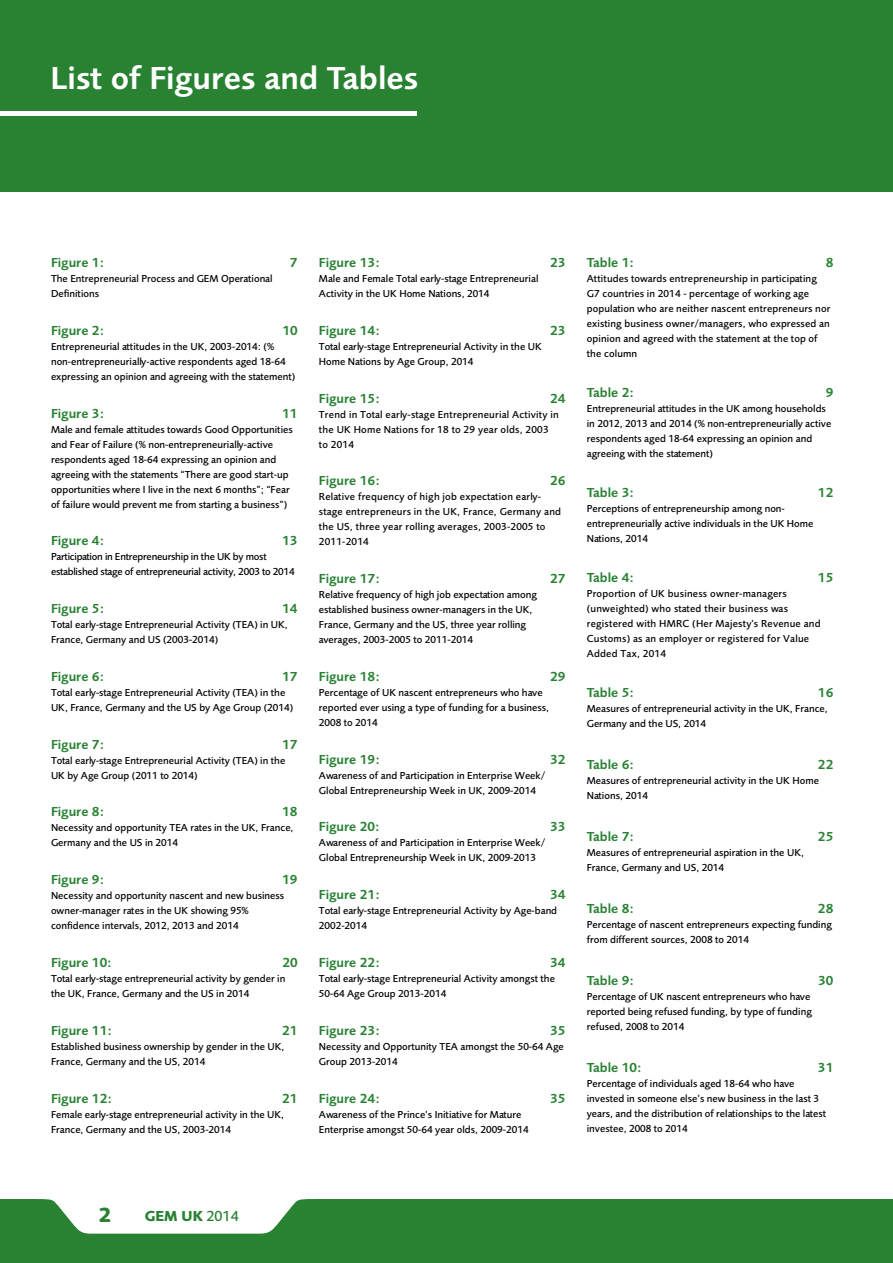
<style>
.page{position:relative;width:893px;height:1263px;background:#fff}
.page>*{position:absolute;margin:0;border:0;box-sizing:border-box;transform-origin:0 0}
.t1{font:600 33px "Foundry Sans";color:#fff}
.t2{font:700 21px "Foundry Sans";color:#288232}
.t3{font:700 15px "Foundry Sans";color:#288232}
.t4{font:600 13.5px "Foundry Sans";color:#288232}
.t5{font:500 10.5px/15px "Foundry Sans";color:#000}
.t6{font:500 10.5px/15px "Foundry Sans";letter-spacing:.02em;color:#000}
.t7{font:500 10.5px/15px "Foundry Sans";letter-spacing:-.02em;color:#000}
.s1{font-weight:500}
</style>
<div class="page">
<div style="left:0;top:1199px;width:893px;height:64px;background:#288232"></div>
<svg style="left:36px;top:1199px;width:278px;height:34px"></svg>
<div style="left:0;top:0;width:893px;height:191px;background:#288232"></div>
<hr style="left:0;top:111px;width:416px;height:4px;background:#fff">
<h1 class="t1" style="left:51px;top:58px;width:369px">List of Figures and Tables</h1>
<p class="t4" style="left:51px;top:255px;width:55px">Figure 1:</p>
<p class="t4" style="left:290px;top:255px;width:9px">7</p>
<p class="t5" style="left:51px;top:271px;width:223px">The Entrepreneurial Process and GEM Operational<br>Definitions</p>
<p class="t4" style="left:51px;top:322px;width:55px">Figure 2:</p>
<p class="t4" style="left:282px;top:322px;width:17px">10</p>
<p class="t5" style="left:51px;top:339px;width:246px">Entrepreneurial attitudes in the UK, 2003-2014: (% non-entrepreneurially-active respondents aged 18-64 expressing an opinion and agreeing with the statement)</p>
<p class="t4" style="left:51px;top:405px;width:55px">Figure 3:</p>
<p class="t4" style="left:282px;top:405px;width:17px">11</p>
<p class="t5" style="left:51px;top:422px;width:243px">Male and female attitudes towards Good Opportunities and Fear of Failure (% non-entrepreneurially-active respondents aged 18-64 expressing an opinion and agreeing with the statements “There are good start-up opportunities where I live in the next 6 months”; “Fear of failure would prevent me from starting a business”)</p>
<p class="t4" style="left:51px;top:533px;width:55px">Figure 4:</p>
<p class="t4" style="left:282px;top:533px;width:17px">13</p>
<p class="t7" style="left:51px;top:549px;width:245px">Participation in Entrepreneurship in the UK by most established stage of entrepreneurial activity, 2003 to 2014</p>
<p class="t4" style="left:51px;top:601px;width:55px">Figure 5:</p>
<p class="t4" style="left:282px;top:601px;width:17px">14</p>
<p class="t5" style="left:51px;top:617px;width:238px">Total early-stage Entrepreneurial Activity (TEA) in UK,<br>France, Germany and US (2003-2014)</p>
<p class="t4" style="left:51px;top:668px;width:55px">Figure 6:</p>
<p class="t4" style="left:282px;top:668px;width:17px">17</p>
<p class="t5" style="left:51px;top:685px;width:244px">Total early-stage Entrepreneurial Activity (TEA) in the<br>UK, France, Germany and the US by Age Group (2014)</p>
<p class="t4" style="left:51px;top:736px;width:55px">Figure 7:</p>
<p class="t4" style="left:282px;top:736px;width:17px">17</p>
<p class="t5" style="left:51px;top:753px;width:236px">Total early-stage Entrepreneurial Activity (TEA) in the<br>UK by Age Group (2011 to 2014)</p>
<p class="t4" style="left:51px;top:804px;width:55px">Figure 8:</p>
<p class="t4" style="left:282px;top:804px;width:17px">18</p>
<p class="t5" style="left:51px;top:820px;width:244px">Necessity and opportunity TEA rates in the UK, France,<br>Germany and the US in 2014</p>
<p class="t4" style="left:51px;top:872px;width:55px">Figure 9:</p>
<p class="t4" style="left:282px;top:872px;width:17px">19</p>
<p class="t5" style="left:51px;top:888px;width:235px">Necessity and opportunity nascent and new business owner-manager rates in the UK showing 95% confidence intervals, 2012, 2013 and 2014</p>
<p class="t4" style="left:51px;top:955px;width:62px">Figure 10:</p>
<p class="t4" style="left:282px;top:955px;width:17px">20</p>
<p class="t5" style="left:51px;top:971px;width:236px">Total early-stage entrepreneurial activity by gender in the UK, France, Germany and the US in 2014</p>
<p class="t4" style="left:51px;top:1022px;width:62px">Figure 11:</p>
<p class="t4" style="left:282px;top:1022px;width:17px">21</p>
<p class="t5" style="left:51px;top:1039px;width:235px">Established business ownership by gender in the UK,<br>France, Germany and the US, 2014</p>
<p class="t4" style="left:51px;top:1090px;width:62px">Figure 12:</p>
<p class="t4" style="left:282px;top:1090px;width:17px">21</p>
<p class="t5" style="left:51px;top:1106px;width:235px">Female early-stage entrepreneurial activity in the UK,<br>France, Germany and the US, 2003-2014</p>
<p class="t4" style="left:319px;top:255px;width:62px">Figure 13:</p>
<p class="t4" style="left:550px;top:255px;width:17px">23</p>
<p class="t5" style="left:319px;top:271px;width:221px">Male and Female Total early-stage Entrepreneurial<br>Activity in the UK Home Nations, 2014</p>
<p class="t4" style="left:319px;top:322px;width:62px">Figure 14:</p>
<p class="t4" style="left:550px;top:322px;width:17px">23</p>
<p class="t5" style="left:319px;top:339px;width:224px">Total early-stage Entrepreneurial Activity in the UK<br>Home Nations by Age Group, 2014</p>
<p class="t4" style="left:319px;top:390px;width:62px">Figure 15:</p>
<p class="t4" style="left:550px;top:390px;width:17px">24</p>
<p class="t6" style="left:319px;top:407px;width:241px">Trend in Total early-stage Entrepreneurial Activity in the UK Home Nations for 18 to 29 year olds, 2003 to 2014</p>
<p class="t4" style="left:319px;top:473px;width:62px">Figure 16:</p>
<p class="t4" style="left:550px;top:473px;width:17px">26</p>
<p class="t6" style="left:319px;top:489px;width:244px">Relative frequency of high job expectation early&shy;stage entrepreneurs in the UK, France, Germany and the US, three year rolling averages, 2003-2005 to 2011-2014</p>
<p class="t4" style="left:319px;top:571px;width:62px">Figure 17:</p>
<p class="t4" style="left:550px;top:571px;width:17px">27</p>
<p class="t5" style="left:319px;top:587px;width:219px">Relative frequency of high job expectation among established business owner-managers in the UK, France, Germany and the US, three year rolling averages, 2003-2005 to 2011-2014</p>
<p class="t4" style="left:319px;top:668px;width:62px">Figure 18:</p>
<p class="t4" style="left:550px;top:668px;width:17px">29</p>
<p class="t5" style="left:319px;top:685px;width:232px">Percentage of UK nascent entrepreneurs who have reported ever using a type of funding for a business,<br>2008 to 2014</p>
<p class="t4" style="left:319px;top:751px;width:62px">Figure 19:</p>
<p class="t4" style="left:550px;top:751px;width:17px">32</p>
<p class="t5" style="left:319px;top:768px;width:228px">Awareness of and Participation in Enterprise Week/<br>Global Entrepreneurship Week in UK, 2009-2014</p>
<p class="t4" style="left:319px;top:819px;width:62px">Figure 20:</p>
<p class="t4" style="left:550px;top:819px;width:17px">33</p>
<p class="t5" style="left:319px;top:835px;width:228px">Awareness of and Participation in Enterprise Week/<br>Global Entrepreneurship Week in UK, 2009-2013</p>
<p class="t4" style="left:319px;top:887px;width:62px">Figure 21:</p>
<p class="t4" style="left:550px;top:887px;width:17px">34</p>
<p class="t5" style="left:319px;top:903px;width:240px">Total early-stage Entrepreneurial Activity by Age-band<br>2002-2014</p>
<p class="t4" style="left:319px;top:955px;width:62px">Figure 22:</p>
<p class="t4" style="left:550px;top:955px;width:17px">34</p>
<p class="t5" style="left:319px;top:971px;width:238px">Total early-stage Entrepreneurial Activity amongst the<br>50-64 Age Group 2013-2014</p>
<p class="t4" style="left:319px;top:1022px;width:62px">Figure 23:</p>
<p class="t4" style="left:550px;top:1022px;width:17px">35</p>
<p class="t5" style="left:319px;top:1039px;width:246px">Necessity and Opportunity TEA amongst the 50-64 Age<br>Group 2013-2014</p>
<p class="t4" style="left:319px;top:1090px;width:62px">Figure 24:</p>
<p class="t4" style="left:550px;top:1090px;width:17px">35</p>
<p class="t5" style="left:319px;top:1106px;width:211px">Awareness of the Prince’s Initiative for Mature<br>Enterprise amongst 50-64 year olds, 2009-2014</p>
<p class="t4" style="left:587px;top:255px;width:49px">Table 1:</p>
<p class="t4" style="left:826px;top:255px;width:9px">8</p>
<p class="t5" style="left:587px;top:271px;width:245px">Attitudes towards entrepreneurship in participating G7 countries in 2014 - percentage of working age population who are neither nascent entrepreneurs nor existing business owner/managers, who expressed an opinion and agreed with the statement at the top of the column</p>
<p class="t4" style="left:587px;top:385px;width:49px">Table 2:</p>
<p class="t4" style="left:826px;top:385px;width:9px">9</p>
<p class="t5" style="left:587px;top:401px;width:246px">Entrepreneurial attitudes in the UK among households in 2012, 2013 and 2014 (% non-entrepreneurially active respondents aged 18-64 expressing an opinion and agreeing with the statement)</p>
<p class="t4" style="left:587px;top:484px;width:49px">Table 3:</p>
<p class="t4" style="left:818px;top:484px;width:17px">12</p>
<p class="t5" style="left:587px;top:501px;width:228px">Perceptions of entrepreneurship among non&shy;entrepreneurially active individuals in the UK Home<br>Nations, 2014</p>
<p class="t4" style="left:587px;top:569px;width:49px">Table 4:</p>
<p class="t4" style="left:818px;top:569px;width:17px">15</p>
<p class="t6" style="left:587px;top:586px;width:235px">Proportion of UK business owner-managers (unweighted) who stated their business was registered with HMRC (Her Majesty's Revenue and Customs) as an employer or registered for Value Added Tax, 2014</p>
<p class="t4" style="left:587px;top:684px;width:49px">Table 5:</p>
<p class="t4" style="left:818px;top:684px;width:17px">16</p>
<p class="t5" style="left:587px;top:701px;width:243px">Measures of entrepreneurial activity in the UK, France,<br>Germany and the US, 2014</p>
<p class="t4" style="left:587px;top:756px;width:49px">Table 6:</p>
<p class="t4" style="left:818px;top:756px;width:17px">22</p>
<p class="t5" style="left:587px;top:773px;width:234px">Measures of entrepreneurial activity in the UK Home<br>Nations, 2014</p>
<p class="t4" style="left:587px;top:828px;width:49px">Table 7:</p>
<p class="t4" style="left:818px;top:828px;width:17px">25</p>
<p class="t5" style="left:587px;top:845px;width:219px">Measures of entrepreneurial aspiration in the UK,<br>France, Germany and US, 2014</p>
<p class="t4" style="left:587px;top:900px;width:49px">Table 8:</p>
<p class="t4" style="left:818px;top:900px;width:17px">28</p>
<p class="t5" style="left:587px;top:917px;width:247px">Percentage of nascent entrepreneurs expecting funding from different sources, 2008 to 2014</p>
<p class="t4" style="left:587px;top:972px;width:49px">Table 9:</p>
<p class="t4" style="left:818px;top:972px;width:17px">30</p>
<p class="t5" style="left:587px;top:989px;width:227px">Percentage of UK nascent entrepreneurs who have reported being refused funding, by type of funding refused, 2008 to 2014</p>
<p class="t4" style="left:587px;top:1059px;width:56px">Table 10:</p>
<p class="t4" style="left:818px;top:1059px;width:17px">31</p>
<p class="t5" style="left:587px;top:1076px;width:241px">Percentage of individuals aged 18-64 who have invested in someone else’s new business in the last 3 years, and the distribution of relationships to the latest investee, 2008 to 2014</p>
<h2 class="t2" style="left:98px;top:1203px;width:15px">2</h2>
<h3 class="t3" style="left:145px;top:1206px;width:95px">GEM UK <span class="s1">2014</span></h3>
</div>
